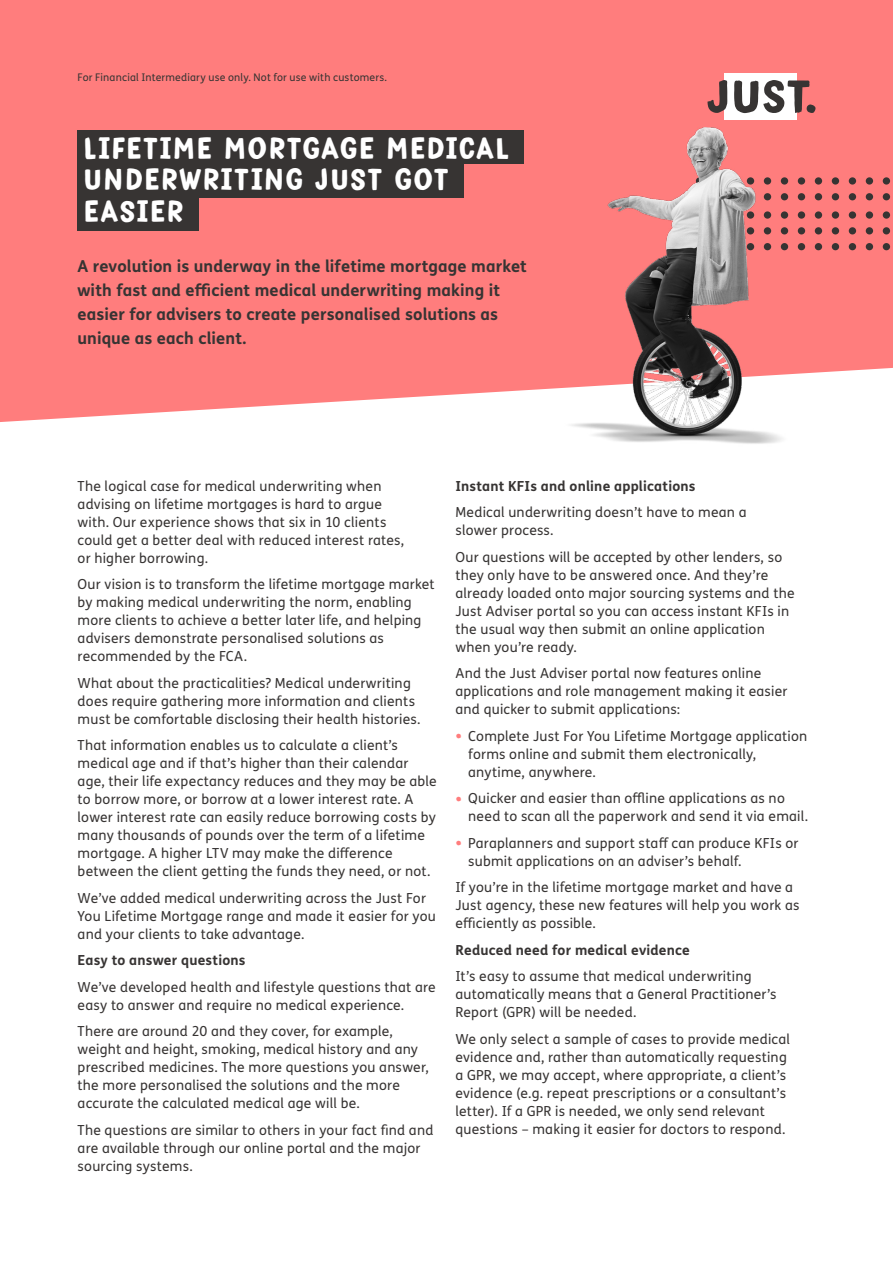
<style>
.page{position:relative;width:893px;height:1263px;background:#fff}
.page>*{position:absolute;margin:0;border:0;box-sizing:border-box;transform-origin:0 0}
.t1{font:36px/31.5px "Just Script";letter-spacing:.035em;color:#fff}
.t2{font:700 16.5px/24px "Just Sans";letter-spacing:.005em;color:#373433}
.t3{font:13.8px/18px "Just Sans";letter-spacing:.015em;color:#373433}
.t4{font:700 13.8px "Just Sans";letter-spacing:.015em;color:#373433}
.t5{font:10.5px "Just Sans";letter-spacing:.015em;color:#373433}
.s1{font-family:"Just Script";font-size:19.5px;color:#ff7d7d}
</style>
<div class="page">
<div style="left:0;top:0;width:893px;height:422px;background:#ff7d7d"></div>
<div style="left:815px;top:193px;width:7px;height:7px;background:#373433;border-radius:50%"></div>
<div style="left:815px;top:177px;width:7px;height:8px;background:#373433;border-radius:50%"></div>
<div style="left:832px;top:193px;width:7px;height:7px;background:#373433;border-radius:50%"></div>
<div style="left:832px;top:177px;width:7px;height:8px;background:#373433;border-radius:50%"></div>
<div style="left:849px;top:193px;width:7px;height:7px;background:#373433;border-radius:50%"></div>
<div style="left:849px;top:177px;width:7px;height:8px;background:#373433;border-radius:50%"></div>
<div style="left:866px;top:193px;width:7px;height:7px;background:#373433;border-radius:50%"></div>
<div style="left:866px;top:177px;width:7px;height:8px;background:#373433;border-radius:50%"></div>
<div style="left:883px;top:193px;width:7px;height:7px;background:#373433;border-radius:50%"></div>
<div style="left:883px;top:177px;width:7px;height:8px;background:#373433;border-radius:50%"></div>
<div style="left:815px;top:243px;width:7px;height:7px;background:#373433;border-radius:50%"></div>
<div style="left:815px;top:227px;width:7px;height:7px;background:#373433;border-radius:50%"></div>
<div style="left:815px;top:211px;width:7px;height:8px;background:#373433;border-radius:50%"></div>
<div style="left:832px;top:243px;width:7px;height:7px;background:#373433;border-radius:50%"></div>
<div style="left:832px;top:227px;width:7px;height:7px;background:#373433;border-radius:50%"></div>
<div style="left:832px;top:211px;width:7px;height:8px;background:#373433;border-radius:50%"></div>
<div style="left:849px;top:243px;width:7px;height:7px;background:#373433;border-radius:50%"></div>
<div style="left:849px;top:227px;width:7px;height:7px;background:#373433;border-radius:50%"></div>
<div style="left:849px;top:211px;width:7px;height:8px;background:#373433;border-radius:50%"></div>
<div style="left:866px;top:243px;width:7px;height:7px;background:#373433;border-radius:50%"></div>
<div style="left:866px;top:227px;width:7px;height:7px;background:#373433;border-radius:50%"></div>
<div style="left:866px;top:211px;width:7px;height:8px;background:#373433;border-radius:50%"></div>
<div style="left:883px;top:243px;width:7px;height:7px;background:#373433;border-radius:50%"></div>
<div style="left:883px;top:227px;width:7px;height:7px;background:#373433;border-radius:50%"></div>
<div style="left:883px;top:211px;width:7px;height:8px;background:#373433;border-radius:50%"></div>
<div style="left:77px;top:164px;width:386px;height:33px;background:#373433"></div>
<div style="left:77px;top:131px;width:447px;height:33px;background:#373433"></div>
<div style="left:77px;top:197px;width:122px;height:33px;background:#373433"></div>
<div style="left:725px;top:73px;width:72px;height:47px;background:#fff"></div>
<svg style="left:707px;top:80px;width:21px;height:24px"></svg>
<svg style="left:734px;top:80px;width:81px;height:33px"></svg>
<img style="left:547px;top:104px;width:262px;height:340px">
<p class="t5" style="left:77px;top:70px;width:311px">For Financial Intermediary use only. Not for use with customers.</p>
<h1 class="t1" style="left:83px;top:132px;width:427px">LIFETIME MORTGAGE MEDICAL<br>UNDERWRITING JUST GOT<br>EASIER</h1>
<p class="t2" style="left:77px;top:253px;width:451px">A revolution is underway in the lifetime mortgage market with fast and efficient medical underwriting making it easier for advisers to create personalised solutions as unique as each client.</p>
<p class="t3" style="left:78px;top:476px;width:328px">The logical case for medical underwriting when advising on lifetime mortgages is hard to argue with. Our experience shows that six in 10 clients could get a better deal with reduced interest rates, or higher borrowing.</p>
<p class="t3" style="left:78px;top:575px;width:359px">Our vision is to transform the lifetime mortgage market by making medical underwriting the norm, enabling more clients to achieve a better later life, and helping advisers demonstrate personalised solutions as recommended by the FCA.</p>
<p class="t3" style="left:78px;top:673px;width:344px">What about the practicalities? Medical underwriting does require gathering more information and clients must be comfortable disclosing their health histories.</p>
<p class="t3" style="left:78px;top:736px;width:361px">That information enables us to calculate a client’s medical age and if that’s higher than their calendar age, their life expectancy reduces and they may be able to borrow more, or borrow at a lower interest rate. A lower interest rate can easily reduce borrowing costs by many thousands of pounds over the term of a lifetime mortgage. A higher LTV may make the difference between the client getting the funds they need, or not.</p>
<p class="t3" style="left:78px;top:888px;width:360px">We’ve added medical underwriting across the Just For<br>You Lifetime Mortgage range and made it easier for you and your clients to take advantage.</p>
<p class="t4" style="left:78px;top:949px;width:169px">Easy to answer questions</p>
<p class="t3" style="left:78px;top:977px;width:360px">We’ve developed health and lifestyle questions that are easy to answer and require no medical experience.</p>
<p class="t3" style="left:78px;top:1022px;width:353px">There are around 20 and they cover, for example, weight and height, smoking, medical history and any prescribed medicines. The more questions you answer, the more personalised the solutions and the more accurate the calculated medical age will be.</p>
<p class="t3" style="left:78px;top:1120px;width:357px">The questions are similar to others in your fact find and are available through our online portal and the major sourcing systems.</p>
<p class="t4" style="left:455px;top:475px;width:241px">Instant KFIs and online applications</p>
<p class="t3" style="left:455px;top:503px;width:293px">Medical underwriting doesn’t have to mean a slower process.</p>
<p class="t3" style="left:455px;top:547px;width:341px">Our questions will be accepted by other lenders, so they only have to be answered once. And they’re already loaded onto major sourcing systems and the Just Adviser portal so you can access instant KFIs in the usual way then submit an online application when you’re ready.</p>
<p class="t3" style="left:455px;top:664px;width:333px">And the Just Adviser portal now features online applications and role management making it easier and quicker to submit applications:</p>
<p class="t3" style="left:468px;top:726px;width:341px;text-indent:-13px"><span class="s1">•</span> Complete Just For You Lifetime Mortgage application forms online and submit them electronically, anytime, anywhere.</p>
<p class="t3" style="left:468px;top:789px;width:341px;text-indent:-13px"><span class="s1">•</span> Quicker and easier than offline applications as no need to scan all the paperwork and send it via email.</p>
<p class="t3" style="left:468px;top:833px;width:332px;text-indent:-13px"><span class="s1">•</span> Paraplanners and support staff can produce KFIs or submit applications on an adviser’s behalf.</p>
<p class="t3" style="left:455px;top:878px;width:346px">If you’re in the lifetime mortgage market and have a<br>Just agency, these new features will help you work as efficiently as possible.</p>
<p class="t4" style="left:455px;top:939px;width:236px">Reduced need for medical evidence</p>
<p class="t3" style="left:455px;top:967px;width:322px">It’s easy to assume that medical underwriting automatically means that a General Practitioner’s<br>Report (GPR) will be needed.</p>
<p class="t3" style="left:455px;top:1029px;width:336px">We only select a sample of cases to provide medical evidence and, rather than automatically requesting a GPR, we may accept, where appropriate, a client’s evidence (e.g. repeat prescriptions or a consultant’s letter). If a GPR is needed, we only send relevant questions – making it easier for doctors to respond.</p>
</div>
